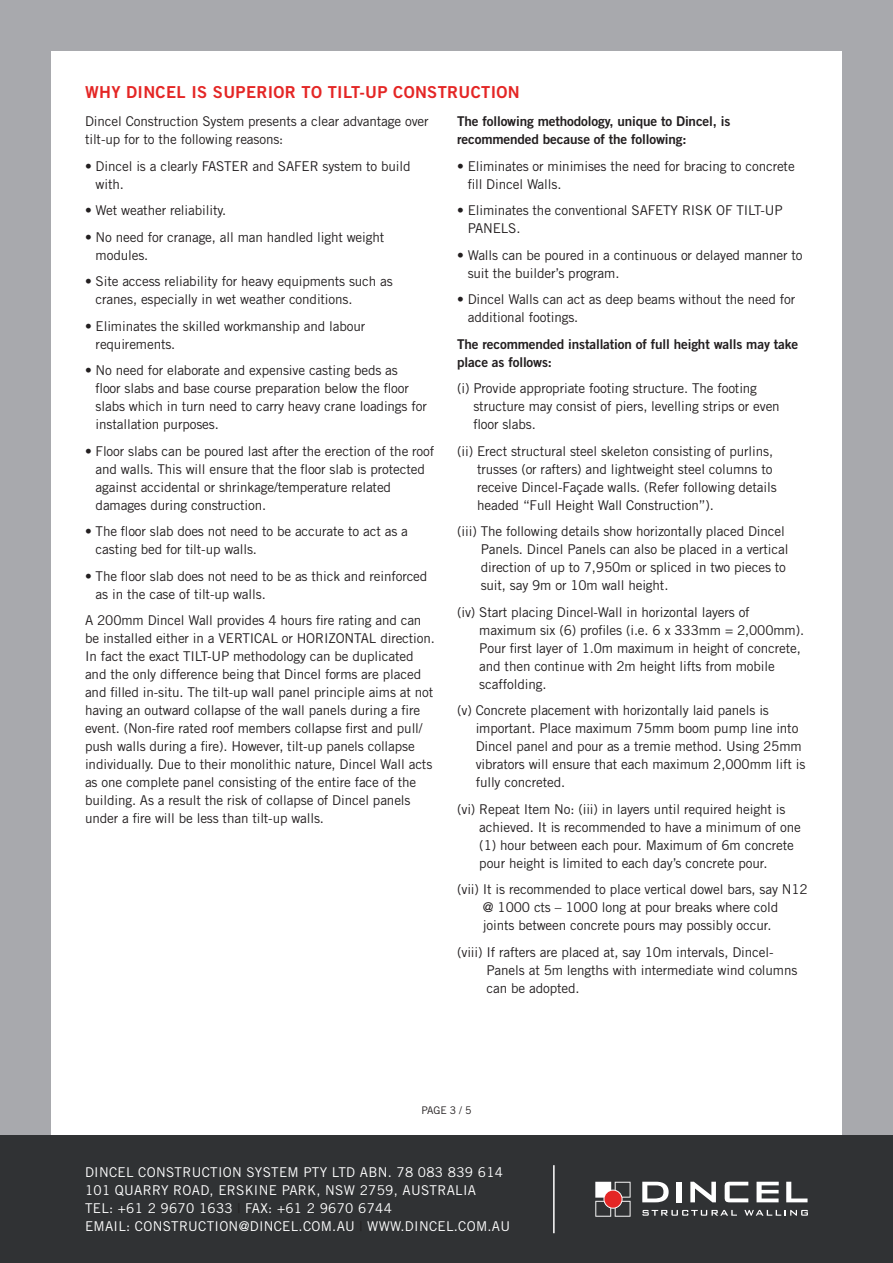
<style>
.page{position:relative;width:893px;height:1263px;background:#a8a9ad}
.page>*{position:absolute;margin:0;border:0;box-sizing:border-box;transform-origin:0 0}
.t1{font:16.5px "Trade Gothic Bold Two";letter-spacing:.02em;color:#e42625}
.t2{font:13.5px/18px "Trade Gothic";letter-spacing:-.01em;color:#231f20}
.t3{font:13.5px/18px "Trade Gothic";letter-spacing:.02em;color:#fff}
.t4{font:13.5px/18px "Trade Gothic Bold Two";letter-spacing:-.01em;color:#231f20}
.t5{font:10.5px "Trade Gothic";color:#231f20}
.s1{color:#231f20}
</style>
<div class="page">
<div style="left:51px;top:51px;width:791px;height:1212px;background:#fff"></div>
<div style="left:0;top:1135px;width:893px;height:128px;background:#303234"></div>
<svg style="left:642px;top:1182px;width:27px;height:20px"></svg>
<div style="left:676px;top:1182px;width:5px;height:20px;background:#fff"></div>
<svg style="left:690px;top:1182px;width:26px;height:20px"></svg>
<svg style="left:725px;top:1182px;width:23px;height:20px"></svg>
<svg style="left:756px;top:1182px;width:23px;height:20px"></svg>
<svg style="left:786px;top:1182px;width:21px;height:20px"></svg>
<svg style="left:595px;top:1182px;width:36px;height:35px"></svg>
<div style="left:604px;top:1190px;width:18px;height:18px;background:#e42625;border-radius:50%"></div>
<svg style="left:642px;top:1210px;width:95px;height:6px"></svg>
<svg style="left:744px;top:1210px;width:64px;height:6px"></svg>
<hr style="left:553px;top:1165px;width:2px;height:68px;background:#fff">
<p class="t1" style="left:85px;top:82px;width:436px">WHY DINCEL IS SUPERIOR TO TILT-UP CONSTRUCTION</p>
<p class="t2" style="left:85px;top:112px;width:345px">Dincel Construction System presents a clear advantage over tilt-up for to the following reasons:</p>
<p class="t2" style="left:96px;top:157px;width:316px;text-indent:-11px">• Dincel is a clearly FASTER and SAFER system to build with.</p>
<p class="t2" style="left:85px;top:201px;width:143px">• Wet weather reliability.</p>
<p class="t2" style="left:96px;top:228px;width:290px;text-indent:-11px">• No need for cranage, all man handled light weight modules.</p>
<p class="t2" style="left:96px;top:272px;width:299px;text-indent:-11px">• Site access reliability for heavy equipments such as cranes, especially in wet weather conditions.</p>
<p class="t2" style="left:96px;top:317px;width:271px;text-indent:-11px">• Eliminates the skilled workmanship and labour requirements.</p>
<p class="t2" style="left:96px;top:361px;width:333px;text-indent:-11px">• No need for elaborate and expensive casting beds as<br>floor slabs and base course preparation below the floor slabs which in turn need to carry heavy crane loadings for installation purposes.</p>
<p class="t2" style="left:96px;top:441px;width:340px;text-indent:-11px">• Floor slabs can be poured last after the erection of the roof and walls. This will ensure that the floor slab is protected against accidental or shrinkage/temperature related damages during construction.</p>
<p class="t2" style="left:96px;top:522px;width:314px;text-indent:-11px">• The floor slab does not need to be accurate to act as a casting bed for tilt-up walls.</p>
<p class="t2" style="left:96px;top:566px;width:333px;text-indent:-11px">• The floor slab does not need to be as thick and reinforced as in the case of tilt-up walls.</p>
<p class="t2" style="left:85px;top:611px;width:351px">A 200mm Dincel Wall provides 4 hours fire rating and can be installed either in a VERTICAL or HORIZONTAL direction.<br>In fact the exact TILT-UP methodology can be duplicated and the only difference being that Dincel forms are placed and filled in-situ. The tilt-up wall panel principle aims at not having an outward collapse of the wall panels during a fire event. (Non-fire rated roof members collapse first and pull/ push walls during a fire). However, tilt-up panels collapse individually. Due to their monolithic nature, Dincel Wall acts as one complete panel consisting of the entire face of the building. As a result the risk of collapse of Dincel panels under a fire will be less than tilt-up walls.</p>
<p class="t4" style="left:457px;top:112px;width:275px">The following methodology, unique to Dincel, is recommended because of the following:</p>
<p class="t2" style="left:468px;top:157px;width:329px;text-indent:-11px">• Eliminates or minimises the need for bracing to concrete fill Dincel Walls.</p>
<p class="t2" style="left:468px;top:201px;width:316px;text-indent:-11px">• Eliminates the conventional SAFETY RISK OF TILT-UP<br>PANELS.</p>
<p class="t2" style="left:468px;top:246px;width:336px;text-indent:-11px">• Walls can be poured in a continuous or delayed manner to suit the builder’s program.</p>
<p class="t2" style="left:468px;top:290px;width:329px;text-indent:-11px">• Dincel Walls can act as deep beams without the need for additional footings.</p>
<p class="t4" style="left:457px;top:335px;width:343px">The recommended installation of full height walls may take place as follows:</p>
<p class="t2" style="left:473px;top:379px;width:308px;text-indent:-16px">(i) Provide appropriate footing structure. The footing structure may consist of piers, levelling strips or even floor slabs.</p>
<p class="t2" style="left:477px;top:442px;width:301px;text-indent:-20px">(ii) Erect structural steel skeleton consisting of purlins, trusses (or rafters) and lightweight steel columns to receive Dincel-Façade walls. (Refer following details headed “Full Height Wall Construction”).</p>
<p class="t2" style="left:481px;top:522px;width:309px;text-indent:-24px">(iii) The following details show horizontally placed Dincel Panels. Dincel Panels can also be placed in a vertical direction of up to 7,950m or spliced in two pieces to suit, say 9m or 10m wall height.</p>
<p class="t2" style="left:479px;top:603px;width:326px;text-indent:-22px">(iv) Start placing Dincel-Wall in horizontal layers of maximum six (6) profiles (i.e. 6 x 333mm = 2,000mm).<br>Pour first layer of 1.0m maximum in height of concrete, and then continue with 2m height lifts from mobile scaffolding.</p>
<p class="t2" style="left:476px;top:701px;width:331px;text-indent:-19px">(v) Concrete placement with horizontally laid panels is important. Place maximum 75mm boom pump line into Dincel panel and pour as a tremie method. Using 25mm vibrators will ensure that each maximum 2,000mm lift is fully concreted.</p>
<p class="t2" style="left:479px;top:800px;width:323px;text-indent:-22px">(vi) Repeat Item No: (iii) in layers until required height is achieved. It is recommended to have a minimum of one (1) hour between each pour. Maximum of 6m concrete pour height is limited to each day’s concrete pour.</p>
<p class="t2" style="left:483px;top:880px;width:326px;text-indent:-26px">(vii) It is recommended to place vertical dowel bars, say N12 @ 1000 cts – 1000 long at pour breaks where cold joints between concrete pours may possibly occur.</p>
<p class="t2" style="left:487px;top:943px;width:312px;text-indent:-29px">(viii) If rafters are placed at, say 10m intervals, Dincel-<br>Panels at 5m lengths with intermediate wind columns can be adopted.</p>
<p class="t5" style="left:421px;top:1104px;width:52px">PAGE 3 / 5</p>
<p class="t3" style="left:85px;top:1163px;width:427px">DINCEL CONSTRUCTION SYSTEM PTY LTD ABN. 78 083 839 614<br>101 QUARRY ROAD, ERSKINE PARK, NSW 2759, AUSTRALIA<br>TEL: +61 2 9670 1633 <span class="s1">|</span> FAX: +61 2 9670 6744<br>EMAIL: CONSTRUCTION@DINCEL.COM.AU <span class="s1">|</span> WWW.DINCEL.COM.AU</p>
</div>
